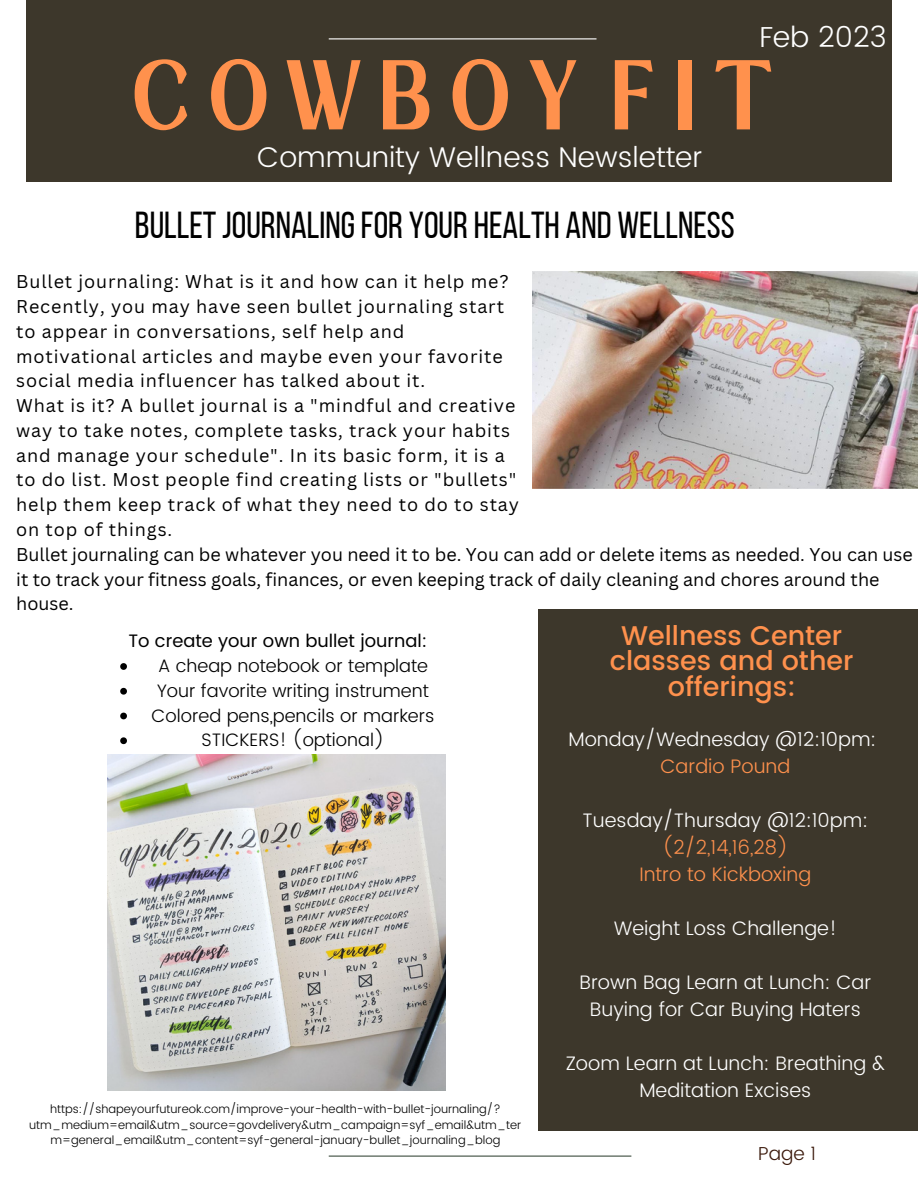
<style>
.page{position:relative;width:918px;height:1188px;background:#fff}
.page>*{position:absolute;margin:0;border:0;box-sizing:border-box;transform-origin:0 0}
.t1{font:600 75.9px "Loubag";letter-spacing:.25em;color:#ff914d}
.t2{font:37.5px "Bebas Neue";color:#000}
.t3{font:300 28.8px "Poppins";color:#fff}
.t4{font:300 28.5px "Poppins";color:#fff}
.t5{font:500 27px/25.8px "Poppins";color:#ff914d;text-align:center}
.t6{font:300 19.5px/27px "Poppins";color:#fff;text-align:center}
.t7{font:300 19.5px/27px "Poppins";color:#ff914d;text-align:center}
.t8{font:300 18.75px "Poppins";color:#3c1a0c}
.t9{font:18px/24.8px "Canva Sans";letter-spacing:.05em;color:#000}
.t10{font:18px/24.8px "Canva Sans";color:#000}
.t11{font:300 18px/24.8px "Poppins";color:#000;text-align:center}
.t12{font:18px "Poppins";color:#000}
.t13{font:300 11.7px/15.5px "Poppins";color:#000;text-align:center}
</style>
<div class="page">
<div style="left:26px;top:0;width:865px;height:181px;background:#3d372b"></div>
<div style="left:538px;top:609px;width:380px;height:522px;background:#3d372b"></div>
<hr style="left:329px;top:38px;width:268px;height:1px;background:#fff">
<hr style="left:329px;top:1156px;width:302px;height:1px;background:#3e4e40">
<img style="left:533px;top:271px;width:385px;height:217px">
<img style="left:108px;top:754px;width:337px;height:337px">
<svg style="left:120px;top:663px;width:7px;height:7px"></svg>
<svg style="left:120px;top:688px;width:7px;height:7px"></svg>
<svg style="left:120px;top:713px;width:7px;height:6px"></svg>
<svg style="left:120px;top:737px;width:7px;height:7px"></svg>
<h3 class="t3" style="left:759px;top:20px;width:129px">Feb 2023</h3>
<h1 class="t1" style="left:132px;top:35px;width:642px">COWBOY FIT</h1>
<h3 class="t4" style="left:257px;top:141px;width:447px">Community Wellness Newsletter</h3>
<h2 class="t2" style="left:135px;top:210px;width:601px">BULLETJOURNALINGFOR YOUR HEALTH AND WELLNESS</h2>
<p class="t9" style="left:16px;top:269px;width:504px">Bullet journaling: What is it and how can it help me?<br>Recently, you may have seen bullet journaling start to appear in conversations, self help and motivational articles and maybe even your favorite social media influencer has talked about it.<br>What is it? A bullet journal is a "mindful and creative way to take notes, complete tasks, track your habits and manage your schedule". In its basic form, it is a to do list. Most people find creating lists or "bullets" help them keep track of what they need to do to stay on top of things.</p>
<p class="t10" style="left:16px;top:542px;width:898px">Bullet journaling can be whatever you need it to be. You can add or delete items as needed. You can use it to track your fitness goals, finances, or even keeping track of daily cleaning and chores around the house.</p>
<p class="t12" style="left:128px;top:631px;width:300px">To create your own bullet journal:</p>
<p class="t11" style="left:152px;top:654px;width:284px">A cheap notebook or template<br>Your favorite writing instrument<br>Colored pens,pencils or markers<br>STICKERS! (optional)</p>
<p class="t13" style="left:29px;top:1101px;width:494px">https://shapeyourfutureok.com/improve-your-health-with-bullet-journaling/? utm_medium=email&amp;utm_source=govdelivery&amp;utm_campaign=syf_email&amp;utm_ter m=general_email&amp;utm_content=syf-general-january-bullet_journaling_blog</p>
<h3 class="t5" style="left:610px;top:622px;width:245px">Wellness Center classes and other offerings:</h3>
<p class="t6" style="left:568px;top:726px;width:309px">Monday/Wednesday @12:10pm:</p>
<p class="t7" style="left:660px;top:753px;width:132px">Cardio Pound</p>
<p class="t6" style="left:583px;top:807px;width:287px">Tuesday/Thursday @12:10pm:</p>
<p class="t7" style="left:639px;top:834px;width:173px">(2/2,14,16,28)<br>Intro to Kickboxing</p>
<p class="t6" style="left:614px;top:915px;width:225px">Weight Loss Challenge!</p>
<p class="t6" style="left:579px;top:969px;width:293px">Brown Bag Learn at Lunch: Car<br>Buying for Car Buying Haters</p>
<p class="t6" style="left:566px;top:1050px;width:321px">Zoom Learn at Lunch: Breathing &amp;<br>Meditation Excises</p>
<p class="t8" style="left:758px;top:1142px;width:59px">Page 1</p>
</div>
